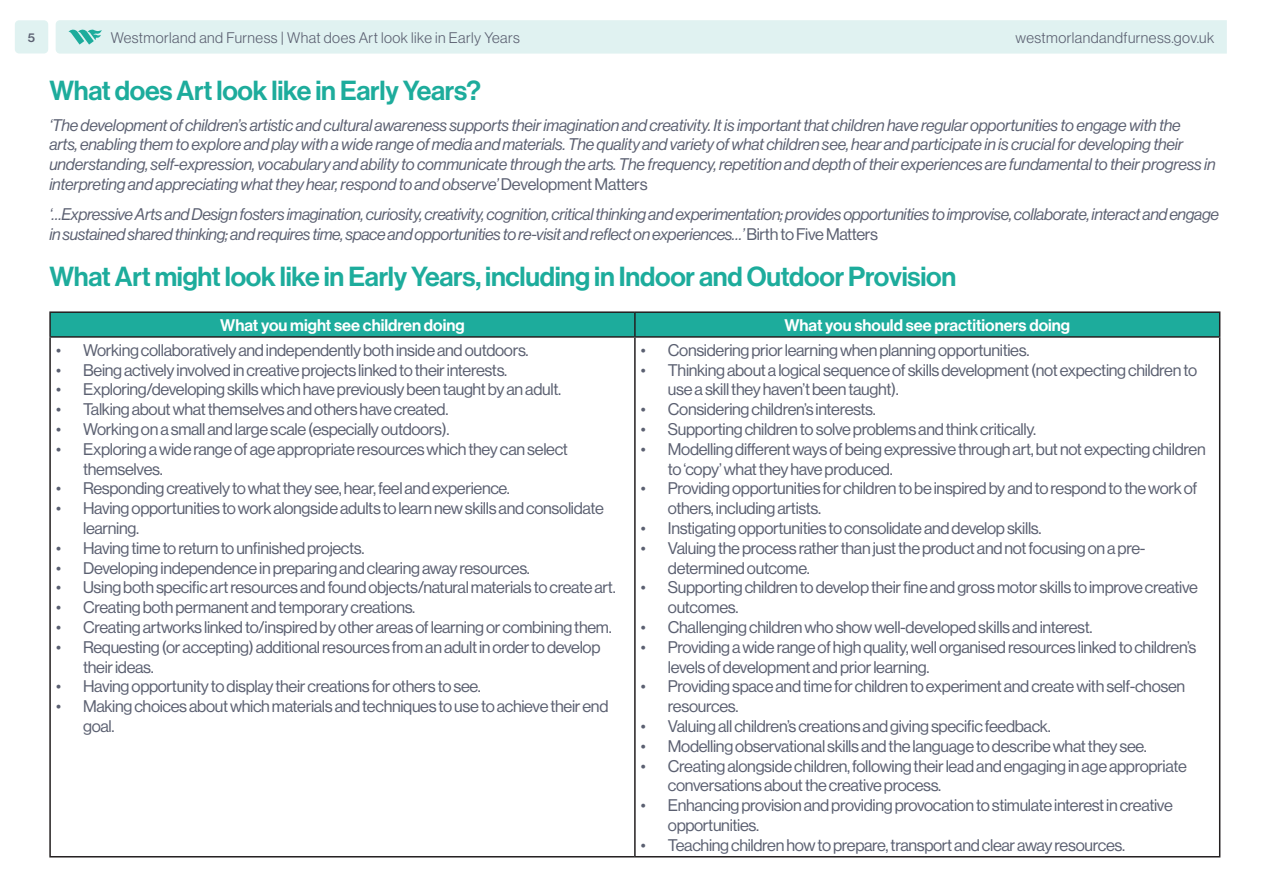
<style>
.page{position:relative;width:1263px;height:893px;background:#fff}
.page>*{position:absolute;margin:0;border:0;box-sizing:border-box;transform-origin:0 0}
.t1{font:27px "N Haas Grotesk DS Pro 65 Md";letter-spacing:-.01em;color:#1dac9c}
.t2{font:16.5px/19.8px "N Haas Grotesk DS Pro 55 Rg";letter-spacing:-.02em;color:#5b6071}
.t3{font:16.5px/19.8px "N Haas Grotesk DS Pro 56 It";letter-spacing:-.01em;color:#5b6071}
.t4{font:16.5px "N Haas Grotesk DS Pro 65 Md";color:#fff}
.t5{font:15px "N Haas Grotesk DS Pro 45 Lt";letter-spacing:.03em;color:#5b6071}
.t6{font:12px "N Haas Grotesk TX Pro 65 Md";color:#5b6071}
.s1{font-family:"N Haas Grotesk DS Pro 55 Rg"}
</style>
<div class="page">
<hr style="left:49px;top:311px;width:586px;height:2px;background:#231f20">
<hr style="left:49px;top:313px;width:2px;height:23px;background:#231f20">
<hr style="left:635px;top:311px;width:585px;height:2px;background:#231f20">
<div style="left:50px;top:312px;width:1170px;height:24px;background:#1dac9c"></div>
<hr style="left:49px;top:336px;width:586px;height:2px;background:#231f20">
<hr style="left:49px;top:338px;width:2px;height:518px;background:#231f20">
<hr style="left:635px;top:336px;width:585px;height:2px;background:#231f20">
<hr style="left:634px;top:338px;width:2px;height:518px;background:#231f20">
<hr style="left:1219px;top:338px;width:1px;height:518px;background:#231f20">
<hr style="left:49px;top:856px;width:586px;height:1px;background:#231f20">
<hr style="left:635px;top:856px;width:585px;height:1px;background:#231f20">
<div style="left:56px;top:20px;width:1171px;height:34px;background:#e0f2f1"></div>
<div style="left:15px;top:20px;width:33px;height:33px;background:#e0f2f1;border-radius:4px"></div>
<p class="t6" style="left:28px;top:30px;width:9px">5</p>
<p class="t5" style="left:111px;top:29px;width:410px">Westmorland and Furness | What does Art look like in Early Years</p>
<p class="t5" style="left:1015px;top:29px;width:200px">westmorlandandfurness.gov.uk</p>
<p class="t1" style="left:49px;top:75px;width:433px">What does Art look like in Early Years?</p>
<p class="t3" style="left:49px;top:115px;width:1168px">‘The development of children’s artistic and cultural awareness supports their imagination and creativity. It is important that children have regular opportunities to engage with the<br>arts, enabling them to explore and play with a wide range of media and materials. The quality and variety of what children see, hear and participate in is crucial for developing their understanding, self-expression, vocabulary and ability to communicate through the arts. The frequency, repetition and depth of their experiences are fundamental to their progress in interpreting and appreciating what they hear, respond to and observe’ <span class="s1">Development Matters</span></p>
<p class="t3" style="left:49px;top:205px;width:1171px">‘…Expressive Arts and Design fosters imagination, curiosity, creativity, cognition, critical thinking and experimentation; provides opportunities to improvise, collaborate, interact and engage in sustained shared thinking; and requires time, space and opportunities to re-visit and reflect on experiences…’ <span class="s1">Birth to Five Matters</span></p>
<p class="t1" style="left:49px;top:261px;width:908px">What Art might look like in Early Years, including in Indoor and Outdoor Provision</p>
<p class="t4" style="left:220px;top:316px;width:246px">What you might see children doing</p>
<p class="t4" style="left:784px;top:316px;width:287px">What you should see practitioners doing</p>
<p class="t2" style="left:56px;top:340px;width:474px">• Working collaboratively and independently both inside and outdoors.</p>
<p class="t2" style="left:56px;top:360px;width:453px">• Being actively involved in creative projects linked to their interests.</p>
<p class="t2" style="left:56px;top:380px;width:507px">• Exploring/developing skills which have previously been taught by an adult.</p>
<p class="t2" style="left:56px;top:400px;width:394px">• Talking about what themselves and others have created.</p>
<p class="t2" style="left:56px;top:419px;width:395px">• Working on a small and large scale (especially outdoors).</p>
<p class="t2" style="left:83px;top:439px;width:486px;text-indent:-27px">• Exploring a wide range of age appropriate resources which they can select themselves.</p>
<p class="t2" style="left:56px;top:479px;width:455px">• Responding creatively to what they see, hear, feel and experience.</p>
<p class="t2" style="left:83px;top:499px;width:522px;text-indent:-27px">• Having opportunities to work alongside adults to learn new skills and consolidate learning.</p>
<p class="t2" style="left:56px;top:538px;width:310px">• Having time to return to unfinished projects.</p>
<p class="t2" style="left:56px;top:558px;width:475px">• Developing independence in preparing and clearing away resources.</p>
<p class="t2" style="left:56px;top:578px;width:561px">• Using both specific art resources and found objects/natural materials to create art.</p>
<p class="t2" style="left:56px;top:598px;width:361px">• Creating both permanent and temporary creations.</p>
<p class="t2" style="left:56px;top:617px;width:557px">• Creating artworks linked to/inspired by other areas of learning or combining them.</p>
<p class="t2" style="left:83px;top:637px;width:519px;text-indent:-27px">• Requesting (or accepting) additional resources from an adult in order to develop their ideas.</p>
<p class="t2" style="left:56px;top:677px;width:426px">• Having opportunity to display their creations for others to see.</p>
<p class="t2" style="left:83px;top:697px;width:527px;text-indent:-27px">• Making choices about which materials and techniques to use to achieve their end goal.</p>
<p class="t2" style="left:641px;top:340px;width:390px">• Considering prior learning when planning opportunities.</p>
<p class="t2" style="left:668px;top:360px;width:531px;text-indent:-27px">• Thinking about a logical sequence of skills development (not expecting children to use a skill they haven’t been taught).</p>
<p class="t2" style="left:641px;top:400px;width:236px">• Considering children’s interests.</p>
<p class="t2" style="left:641px;top:419px;width:397px">• Supporting children to solve problems and think critically.</p>
<p class="t2" style="left:668px;top:439px;width:539px;text-indent:-27px">• Modelling different ways of being expressive through art, but not expecting children to ‘copy’ what they have produced.</p>
<p class="t2" style="left:668px;top:479px;width:531px;text-indent:-27px">• Providing opportunities for children to be inspired by and to respond to the work of others, including artists.</p>
<p class="t2" style="left:641px;top:518px;width:402px">• Instigating opportunities to consolidate and develop skills.</p>
<p class="t2" style="left:668px;top:538px;width:479px;text-indent:-27px">• Valuing the process rather than just the product and not focusing on a pre&shy;determined outcome.</p>
<p class="t2" style="left:668px;top:578px;width:532px;text-indent:-27px">• Supporting children to develop their fine and gross motor skills to improve creative outcomes.</p>
<p class="t2" style="left:641px;top:617px;width:453px">• Challenging children who show well-developed skills and interest.</p>
<p class="t2" style="left:668px;top:637px;width:530px;text-indent:-27px">• Providing a wide range of high quality, well organised resources linked to children’s levels of development and prior learning.</p>
<p class="t2" style="left:668px;top:677px;width:519px;text-indent:-27px">• Providing space and time for children to experiment and create with self-chosen resources.</p>
<p class="t2" style="left:641px;top:716px;width:411px">• Valuing all children’s creations and giving specific feedback.</p>
<p class="t2" style="left:641px;top:736px;width:507px">• Modelling observational skills and the language to describe what they see.</p>
<p class="t2" style="left:668px;top:756px;width:520px;text-indent:-27px">• Creating alongside children, following their lead and engaging in age appropriate conversations about the creative process.</p>
<p class="t2" style="left:668px;top:796px;width:506px;text-indent:-27px">• Enhancing provision and providing provocation to stimulate interest in creative opportunities.</p>
<p class="t2" style="left:641px;top:835px;width:486px">• Teaching children how to prepare, transport and clear away resources.</p>
</div>
